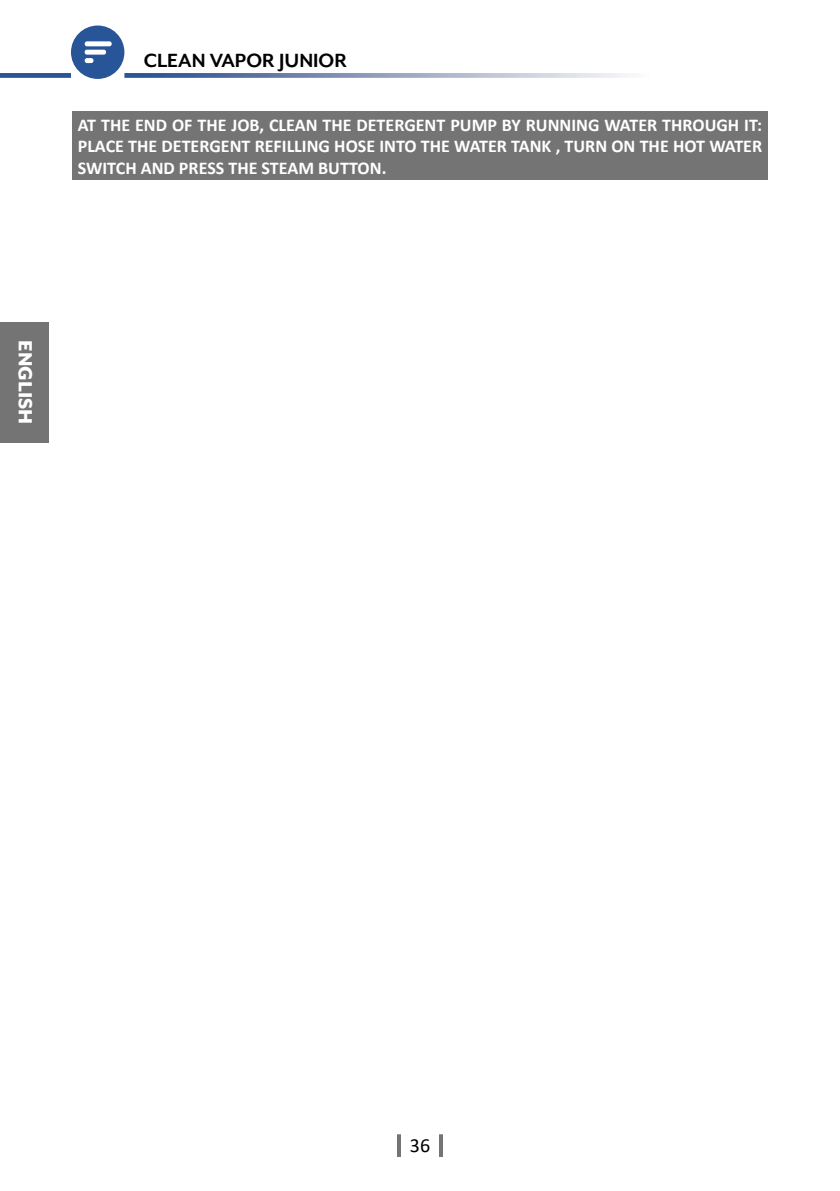
<style>
.page{position:relative;width:840px;height:1191px;background:#fff}
.page>*{position:absolute;margin:0;border:0;box-sizing:border-box;transform-origin:0 0}
.t1{font:700 22px "Mr Eaves XL Mod OT";color:#000}
.t2{font:800 22px "Mr Eaves XL Mod OT";color:#fff}
.t3{font:20px "Calibri";color:#000}
.t4{font:700 18px/21.6px "Calibri";color:#fff;text-align:justify}
</style>
<div class="page">
<svg style="left:71px;top:26px;width:53px;height:53px"></svg>
<svg style="left:124px;top:73px;width:504px;height:5px;background:#92a2c1"></svg>
<div style="left:0;top:73px;width:71px;height:5px;background:#285597"></div>
<hr style="left:397px;top:1134px;width:4px;height:23px;background:#757474">
<hr style="left:439px;top:1134px;width:4px;height:23px;background:#757474">
<div style="left:0;top:322px;width:48px;height:120px;background:#757474"></div>
<div style="left:72px;top:111px;width:695px;height:69px;background:#757474"></div>
<p class="t1" style="left:144px;top:49px;width:204px">CLEAN VAPOR JUNIOR</p>
<p class="t4" style="left:78px;top:114px;width:685px">AT THE END OF THE JOB, CLEAN THE DETERGENT PUMP BY RUNNING WATER THROUGH IT:<br>PLACE THE DETERGENT REFILLING HOSE INTO THE WATER TANK , TURN ON THE HOT WATER SWITCH AND PRESS THE STEAM BUTTON.</p>
<p class="t2" style="left:36px;top:340px;width:85px;rotate:90deg">ENGLISH</p>
<p class="t3" style="left:409px;top:1131px;width:22px">36</p>
</div>
